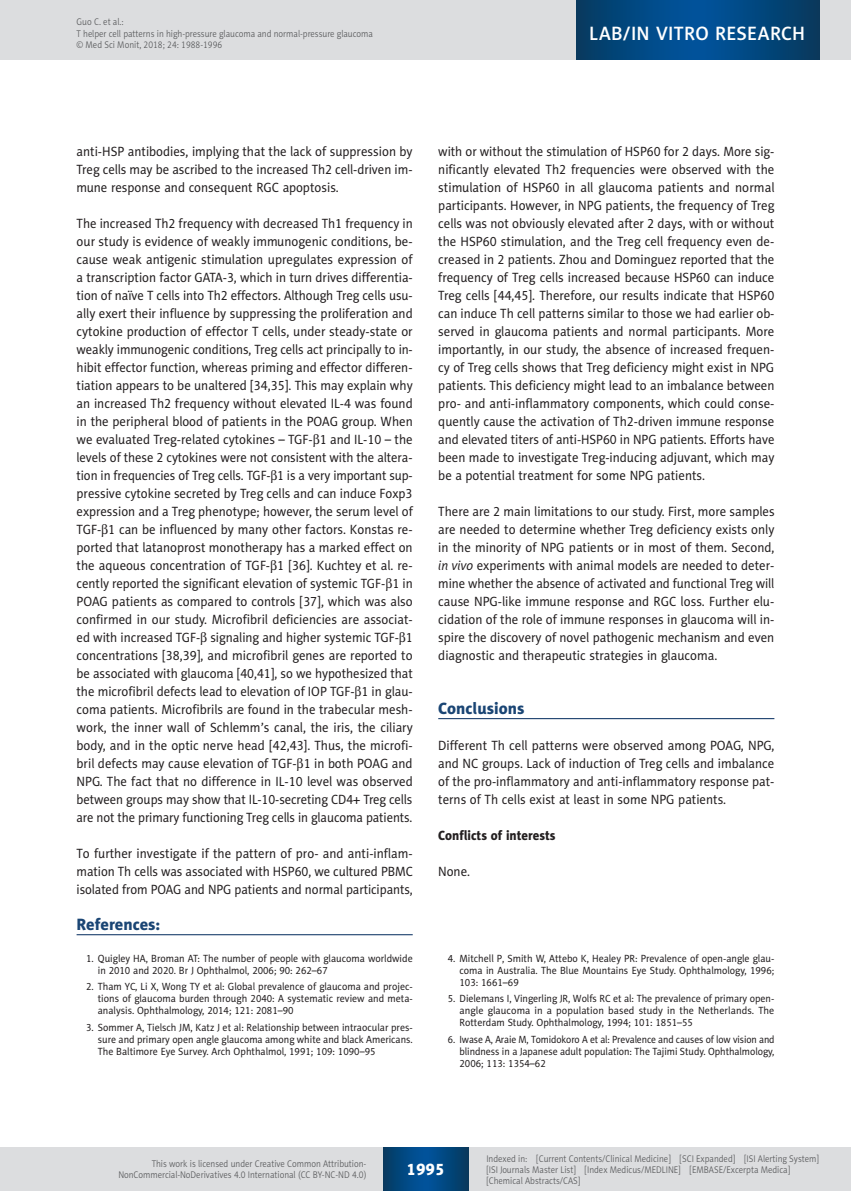
<style>
.page{position:relative;width:851px;height:1191px;background:#fff}
.page>*{position:absolute;margin:0;border:0;box-sizing:border-box;transform-origin:0 0}
.t1{font:19.5px "Naomi Sans EFN Medium";letter-spacing:.01em;color:#fff}
.MSM_Headline_1{font:16.5px "Naomi Sans EFN Heavy";color:#1a4574}
.MSM_Referencje_Tytul{font:16.5px "Naomi Sans EFN Heavy";color:#1a4574}
.t2{font:16.5px "Naomi Sans EFN Heavy";color:#fff}
.MSM_Body{font:13.5px/18px "Naomi Sans EFN";color:#231f20;text-align:justify;scale:.94 1}
.MSM_Body-2{font:13.5px/18px "Naomi Sans EFN";color:#231f20;text-align:justify;scale:.95 1}
.MSM_Headline_2{font:13.5px "Naomi Sans EFN Heavy";color:#231f20;scale:.95 1}
.MSM_Referencje_punkt{font:10.5px/12px "Naomi Sans EFN";color:#231f20;text-align:justify;scale:.95 1}
.MSM_Referencje_punkt-2{font:10.5px/12px "Naomi Sans EFN";color:#231f20;text-align:justify;scale:.92 1}
.t3{font:9.75px/11.2px "Naomi Sans EFN Light";color:#57585a;scale:.9 1}
.s1{font-family:"Standard Sym L"}
.s2{font-style:italic}
</style>
<div class="page">
<hr style="left:438px;top:718px;width:336px;height:1px;background:#00295c">
<hr style="left:77px;top:934px;width:335px;height:1px;background:#00295c">
<div style="left:0;top:1148px;width:850px;height:43px;background:#dcdddf"></div>
<svg style="left:383px;top:1147px;width:85px;height:43px;background:#02477e"></svg>
<div style="left:0;top:0;width:850px;height:60px;background:#dcdddf"></div>
<svg style="left:576px;top:0;width:243px;height:60px;background:#02477e"></svg>
<p class="t3" style="left:77px;top:16px;width:331px">Guo C. et al.:<br>T helper cell patterns in high-pressure glaucoma and normal-pressure glaucoma © Med Sci Monit, 2018; 24: 1988-1996</p>
<h1 class="t1" style="left:589px;top:22px;width:217px">LAB/IN VITRO RESEARCH</h1>
<p class="MSM_Body-2" style="left:77px;top:142px;width:355px">anti-HSP antibodies, implying that the lack of suppression by Treg cells may be ascribed to the increased Th2 cell-driven im&shy;mune response and consequent RGC apoptosis.</p>
<p class="MSM_Body" style="left:77px;top:214px;width:359px">The increased Th2 frequency with decreased Th1 frequency in our study is evidence of weakly immunogenic conditions, be&shy;cause weak antigenic stimulation upregulates expression of a transcription factor GATA-3, which in turn drives differentia&shy;tion of naïve T cells into Th2 effectors. Although Treg cells usu&shy;ally exert their influence by suppressing the proliferation and cytokine production of effector T cells, under steady-state or weakly immunogenic conditions, Treg cells act principally to in&shy;hibit effector function, whereas priming and effector differen&shy;tiation appears to be unaltered [34,35]. This may explain why an increased Th2 frequency without elevated IL-4 was found in the peripheral blood of patients in the POAG group. When we evaluated Treg-related cytokines – TGF-<span class="s1">b</span>1 and IL-10 – the levels of these 2 cytokines were not consistent with the altera&shy;tion in frequencies of Treg cells. TGF-<span class="s1">b</span>1 is a very important sup&shy;pressive cytokine secreted by Treg cells and can induce Foxp3 expression and a Treg phenotype; however, the serum level of TGF-<span class="s1">b</span>1 can be influenced by many other factors. Konstas re&shy;ported that latanoprost monotherapy has a marked effect on the aqueous concentration of TGF-<span class="s1">b</span>1 [36]. Kuchtey et al. re&shy;cently reported the significant elevation of systemic TGF-<span class="s1">b</span>1 in POAG patients as compared to controls [37], which was also confirmed in our study. Microfibril deficiencies are associat&shy;ed with increased TGF-<span class="s1">b</span> signaling and higher systemic TGF-<span class="s1">b</span>1 concentrations [38,39], and microfibril genes are reported to be associated with glaucoma [40,41], so we hypothesized that the microfibril defects lead to elevation of IOP TGF-<span class="s1">b</span>1 in glau&shy;coma patients. Microfibrils are found in the trabecular mesh&shy;work, the inner wall of Schlemm’s canal, the iris, the ciliary body, and in the optic nerve head [42,43]. Thus, the microfi&shy;bril defects may cause elevation of TGF-<span class="s1">b</span>1 in both POAG and NPG. The fact that no difference in IL-10 level was observed between groups may show that IL-10-secreting CD4+ Treg cells are not the primary functioning Treg cells in glaucoma patients.</p>
<p class="MSM_Body-2" style="left:77px;top:844px;width:355px">To further investigate if the pattern of pro- and anti-inflam&shy;mation Th cells was associated with HSP60, we cultured PBMC isolated from POAG and NPG patients and normal participants,</p>
<p class="MSM_Referencje_Tytul" style="left:77px;top:914px;width:85px">References:</p>
<p class="MSM_Referencje_punkt" style="left:98px;top:952px;width:333px;text-indent:-12px">1. Quigley HA, Broman AT: The number of people with glaucoma worldwide in 2010 and 2020. Br J Ophthalmol, 2006; 90: 262–67</p>
<p class="MSM_Referencje_punkt" style="left:98px;top:981px;width:333px;text-indent:-12px">2. Tham YC, Li X, Wong TY et al: Global prevalence of glaucoma and projec&shy;tions of glaucoma burden through 2040: A systematic review and meta&shy;analysis. Ophthalmology, 2014; 121: 2081–90</p>
<p class="MSM_Referencje_punkt" style="left:98px;top:1021px;width:333px;text-indent:-12px">3. Sommer A, Tielsch JM, Katz J et al: Relationship between intraocular pres&shy;sure and primary open angle glaucoma among white and black Americans.<br>The Baltimore Eye Survey. Arch Ophthalmol, 1991; 109: 1090–95</p>
<p class="MSM_Body" style="left:438px;top:142px;width:359px">with or without the stimulation of HSP60 for 2 days. More sig&shy;nificantly elevated Th2 frequencies were observed with the stimulation of HSP60 in all glaucoma patients and normal participants. However, in NPG patients, the frequency of Treg cells was not obviously elevated after 2 days, with or without the HSP60 stimulation, and the Treg cell frequency even de&shy;creased in 2 patients. Zhou and Dominguez reported that the frequency of Treg cells increased because HSP60 can induce Treg cells [44,45]. Therefore, our results indicate that HSP60 can induce Th cell patterns similar to those we had earlier ob&shy;served in glaucoma patients and normal participants. More importantly, in our study, the absence of increased frequen&shy;cy of Treg cells shows that Treg deficiency might exist in NPG patients. This deficiency might lead to an imbalance between pro- and anti-inflammatory components, which could conse&shy;quently cause the activation of Th2-driven immune response and elevated titers of anti-HSP60 in NPG patients. Efforts have been made to investigate Treg-inducing adjuvant, which may be a potential treatment for some NPG patients.</p>
<p class="MSM_Body-2" style="left:438px;top:502px;width:355px">There are 2 main limitations to our study. First, more samples are needed to determine whether Treg deficiency exists only in the minority of NPG patients or in most of them. Second, <span class="s2">in vivo</span> experiments with animal models are needed to deter&shy;mine whether the absence of activated and functional Treg will cause NPG-like immune response and RGC loss. Further elu&shy;cidation of the role of immune responses in glaucoma will in&shy;spire the discovery of novel pathogenic mechanism and even diagnostic and therapeutic strategies in glaucoma.</p>
<p class="MSM_Headline_1" style="left:438px;top:698px;width:88px">Conclusions</p>
<p class="MSM_Body-2" style="left:438px;top:736px;width:355px">Different Th cell patterns were observed among POAG, NPG, and NC groups. Lack of induction of Treg cells and imbalance of the pro-inflammatory and anti-inflammatory response pat&shy;terns of Th cells exist at least in some NPG patients.</p>
<p class="MSM_Headline_2" style="left:438px;top:827px;width:125px">Conflicts of interests</p>
<p class="MSM_Body-2" style="left:438px;top:862px;width:35px">None.</p>
<p class="MSM_Referencje_punkt" style="left:459px;top:952px;width:333px;text-indent:-12px">4. Mitchell P, Smith W, Attebo K, Healey PR: Prevalence of open-angle glau&shy;coma in Australia. The Blue Mountains Eye Study. Ophthalmology, 1996; 103: 1661–69</p>
<p class="MSM_Referencje_punkt" style="left:459px;top:993px;width:333px;text-indent:-12px">5. Dielemans I, Vingerling JR, Wolfs RC et al: The prevalence of primary open&shy;angle glaucoma in a population based study in the Netherlands. The Rotterdam Study. Ophthalmology, 1994; 101: 1851–55</p>
<p class="MSM_Referencje_punkt-2" style="left:459px;top:1033px;width:344px;text-indent:-12px">6. Iwase A, Araie M, Tomidokoro A et al: Prevalence and causes of low vision and blindness in a Japanese adult population: The Tajimi Study. Ophthalmology, 2006; 113: 1354–62</p>
<p class="t3" style="left:118px;top:1158px;width:277px;text-align:right">This work is licensed under Creative Common Attribution-<br>NonCommercial-NoDerivatives 4.0 International (CC BY-NC-ND 4.0)</p>
<p class="t2" style="left:406px;top:1159px;width:40px">1995</p>
<p class="t3" style="left:486px;top:1152px;width:371px">Indexed in: [Current Contents/Clinical Medicine] [SCI Expanded] [ISI Alerting System] [ISI Journals Master List] [Index Medicus/MEDLINE] [EMBASE/Excerpta Medica] [Chemical Abstracts/CAS]</p>
</div>
